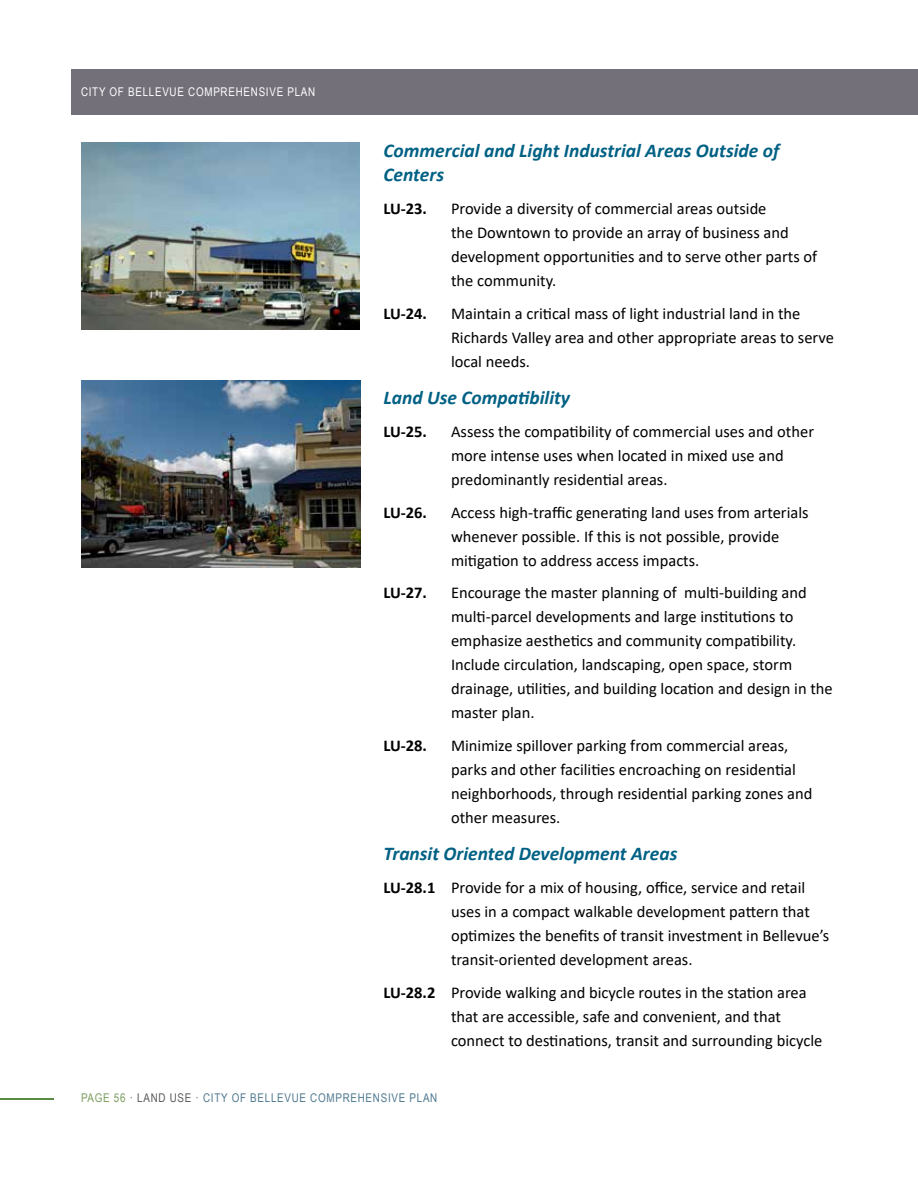
<style>
.page{position:relative;width:918px;height:1188px;background:#fff}
.page>*{position:absolute;margin:0;border:0;box-sizing:border-box;transform-origin:0 0}
.t1{font:italic 700 19.5px/24px "Calibri";color:#006184}
.t2{font:16.5px/24px "Calibri";color:#000}
.t3{font:700 16.5px "Calibri";letter-spacing:-.01em;color:#000}
.t4{font:12px "Arial Narrow";letter-spacing:.06em;color:#4e788e}
.t5{font:12px "Arial Narrow";letter-spacing:.06em;color:#fff}
.s1{font-weight:700}
.s2{color:#7a9c5e}
.s3{color:#58595b}
</style>
<div class="page">
<div style="left:71px;top:69px;width:847px;height:45px;background:#73707a"></div>
<hr style="left:0;top:1098px;width:54px;height:1px;background:#598b44">
<img style="left:81px;top:143px;width:279px;height:186px">
<img style="left:81px;top:380px;width:279px;height:187px">
<p class="t5" style="left:81px;top:83px;width:236px">CITY OF BELLEVUE COMPREHENSIVE PLAN</p>
<p class="t1" style="left:384px;top:138px;width:397px">Commercial and Light Industrial Areas Outside of<br>Centers</p>
<p class="t3" style="left:384px;top:197px;width:45px">LU-23.</p>
<p class="t2" style="left:451px;top:196px;width:368px">Provide a diversity of commercial areas outside<br>the Downtown to provide an array of business and development opportunities and to serve other parts of the community.</p>
<p class="t3" style="left:384px;top:302px;width:45px">LU-24.</p>
<p class="t2" style="left:451px;top:301px;width:385px">Maintain a critical mass of light industrial land in the<br>Richards Valley area and other appropriate areas to serve local needs.</p>
<p class="t1" style="left:384px;top:385px;width:188px">Land Use Compatibility</p>
<p class="t3" style="left:384px;top:420px;width:45px">LU-25.</p>
<p class="t2" style="left:451px;top:419px;width:365px">Assess the compatibility of commercial uses and other more intense uses when located in mixed use and predominantly residential areas.</p>
<p class="t3" style="left:384px;top:500px;width:45px">LU-26.</p>
<p class="t2" style="left:451px;top:500px;width:359px">Access high-traffic generating land uses from arterials whenever possible. If this is not possible, provide mitigation to address access impacts.</p>
<p class="t3" style="left:384px;top:581px;width:45px">LU-27.</p>
<p class="t2" style="left:451px;top:580px;width:383px">Encourage the master planning of multi-building and multi-parcel developments and large institutions to emphasize aesthetics and community compatibility.<br>Include circulation, landscaping, open space, storm drainage, utilities, and building location and design in the master plan.</p>
<p class="t3" style="left:384px;top:734px;width:45px">LU-28.</p>
<p class="t2" style="left:451px;top:733px;width:363px">Minimize spillover parking from commercial areas, parks and other facilities encroaching on residential neighborhoods, through residential parking zones and other measures.</p>
<p class="t1" style="left:384px;top:841px;width:295px">Transit Oriented Development Areas</p>
<p class="t2" style="left:451px;top:875px;width:380px;text-indent:-68px"><span class="s1">LU-28.1</span> Provide for a mix of housing, office, service and retail uses in a compact walkable development pattern that optimizes the benefits of transit investment in Bellevue’s transit-oriented development areas.</p>
<p class="t2" style="left:451px;top:980px;width:373px;text-indent:-68px"><span class="s1">LU-28.2</span> Provide walking and bicycle routes in the station area that are accessible, safe and convenient, and that connect to destinations, transit and surrounding bicycle</p>
<p class="t4" style="left:81px;top:1089px;width:358px"><span class="s2">PAGE 56</span> <span class="s3">· LAND USE ·</span> CITY OF BELLEVUE COMPREHENSIVE PLAN</p>
</div>
